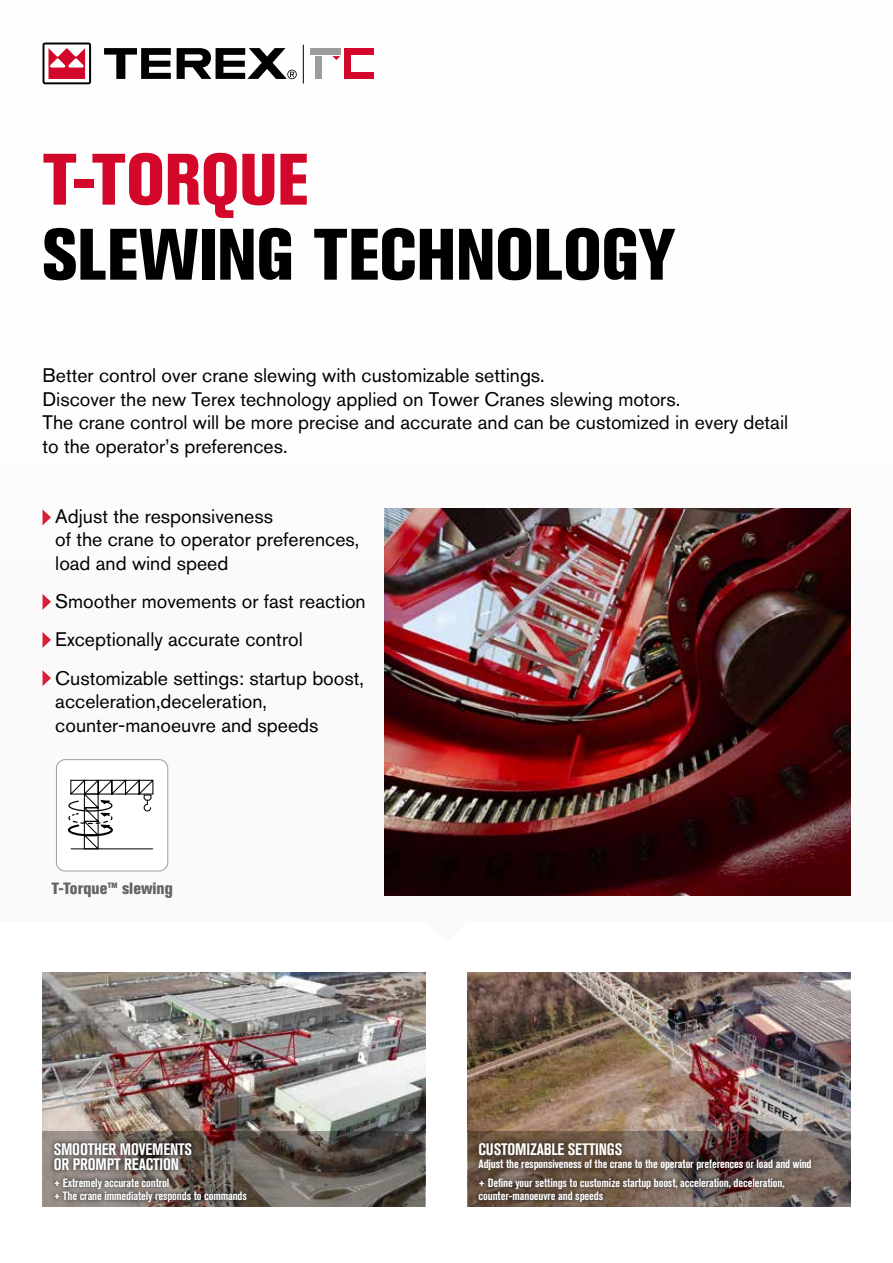
<style>
.page{position:relative;width:893px;height:1263px;background:#fff}
.page>*{position:absolute;margin:0;border:0;box-sizing:border-box;transform-origin:0 0}
.t1{font:72px "Akzidenz Grotesk BQ X Bd Cnd Alt";letter-spacing:-.005em;color:#000}
.t2{font:72px "Akzidenz Grotesk BQ X Bd Cnd Alt";letter-spacing:-.015em;color:#d3072a}
.t3{font:19.5px/23.4px "Akzidenz Grotesk BQ";color:#000}
.t4{font:700 condensed 16.5px/15px "Akzidenz Grotesk BQ";letter-spacing:-.01em;color:#fff}
.t5{font:16.2px "Akzidenz Grotesk BQ X Bd Cnd Alt";color:#636361}
.t6{font:700 condensed 12px/13.5px "Akzidenz Grotesk BQ";letter-spacing:-.01em;color:#fff}
</style>
<div class="page">
<div style="left:0;top:0;width:893px;height:922px;background:#fafafa"></div>
<img style="left:43px;top:973px;width:382px;height:158px">
<img style="left:468px;top:973px;width:382px;height:158px">
<svg style="left:468px;top:1131px;width:382px;height:76px;background:#6c5e57"></svg>
<svg style="left:43px;top:1131px;width:382px;height:76px;background:#615953"></svg>
<img style="left:384px;top:508px;width:466px;height:387px">
<svg style="left:43px;top:594px;width:8px;height:16px"></svg>
<svg style="left:43px;top:632px;width:8px;height:16px"></svg>
<svg style="left:43px;top:670px;width:8px;height:16px"></svg>
<svg style="left:43px;top:510px;width:8px;height:15px"></svg>
<div style="left:50px;top:1173px;width:201px;height:33px;background:#000;opacity:.75"></div>
<div style="left:50px;top:1138px;width:146px;height:36px;background:#000;opacity:.75"></div>
<div style="left:470px;top:1134px;width:350px;height:44px;background:#000;opacity:.75"></div>
<div style="left:474px;top:1173px;width:315px;height:33px;background:#000;opacity:.75"></div>
<svg style="left:43px;top:43px;width:48px;height:41px"></svg>
<svg style="left:104px;top:48px;width:67px;height:31px"></svg>
<svg style="left:177px;top:48px;width:120px;height:31px"></svg>
<div style="left:344px;top:73px;width:30px;height:6px;background:#d3072a"></div>
<div style="left:344px;top:48px;width:30px;height:6px;background:#d3072a"></div>
<hr style="left:303px;top:45px;width:1px;height:38px;background:#000">
<div style="left:344px;top:49px;width:6px;height:29px;background:#d3072a"></div>
<div style="left:310px;top:48px;width:30px;height:6px;background:#9d9d9c"></div>
<div style="left:316px;top:56px;width:6px;height:23px;background:#9d9d9c"></div>
<svg style="left:332px;top:56px;width:8px;height:4px"></svg>
<div style="left:56px;top:760px;width:112px;height:111px;background:#fff;border-radius:9px"></div>
<div style="left:56px;top:759px;width:112px;height:112px;border:1px solid #9d9d9c;border-radius:9px"></div>
<svg style="left:68px;top:779px;width:86px;height:71px"></svg>
<h1 class="t2" style="left:43px;top:138px;width:267px">T-TORQUE</h1>
<h1 class="t1" style="left:43px;top:213px;width:635px">SLEWING TECHNOLOGY</h1>
<p class="t3" style="left:43px;top:364px;width:747px">Better control over crane slewing with customizable settings.<br>Discover the new Terex technology applied on Tower Cranes slewing motors.<br>The crane control will be more precise and accurate and can be customized in every detail to the operator’s preferences.</p>
<p class="t3" style="left:55px;top:504px;width:306px">Adjust the responsiveness<br>of the crane to operator preferences, load and wind speed</p>
<p class="t3" style="left:55px;top:582px;width:312px;line-height:38.4px">Smoother movements or fast reaction<br>Exceptionally accurate control<br>Customizable settings: startup boost,</p>
<p class="t3" style="left:55px;top:689px;width:265px">acceleration,deceleration, counter-manoeuvre and speeds</p>
<p class="t5" style="left:51px;top:879px;width:123px">T-Torque™ slewing</p>
<p class="t4" style="left:54px;top:1141px;width:140px">SMOOTHER MOVEMENTS<br>OR PROMPT REACTION</p>
<p class="t4" style="left:479px;top:1141px;width:145px">CUSTOMIZABLE SETTINGS</p>
<p class="t6" style="left:479px;top:1155px;width:335px;line-height:18.5px">Adjust the responsiveness of the crane to the operator preferences or load and wind + Define your settings to customize startup boost, acceleration, deceleration,</p>
<p class="t6" style="left:479px;top:1189px;width:126px">counter-manoeuvre and speeds</p>
<p class="t6" style="left:54px;top:1176px;width:195px">+ Extremely accurate control<br>+ The crane immediately responds to commands</p>
</div>
